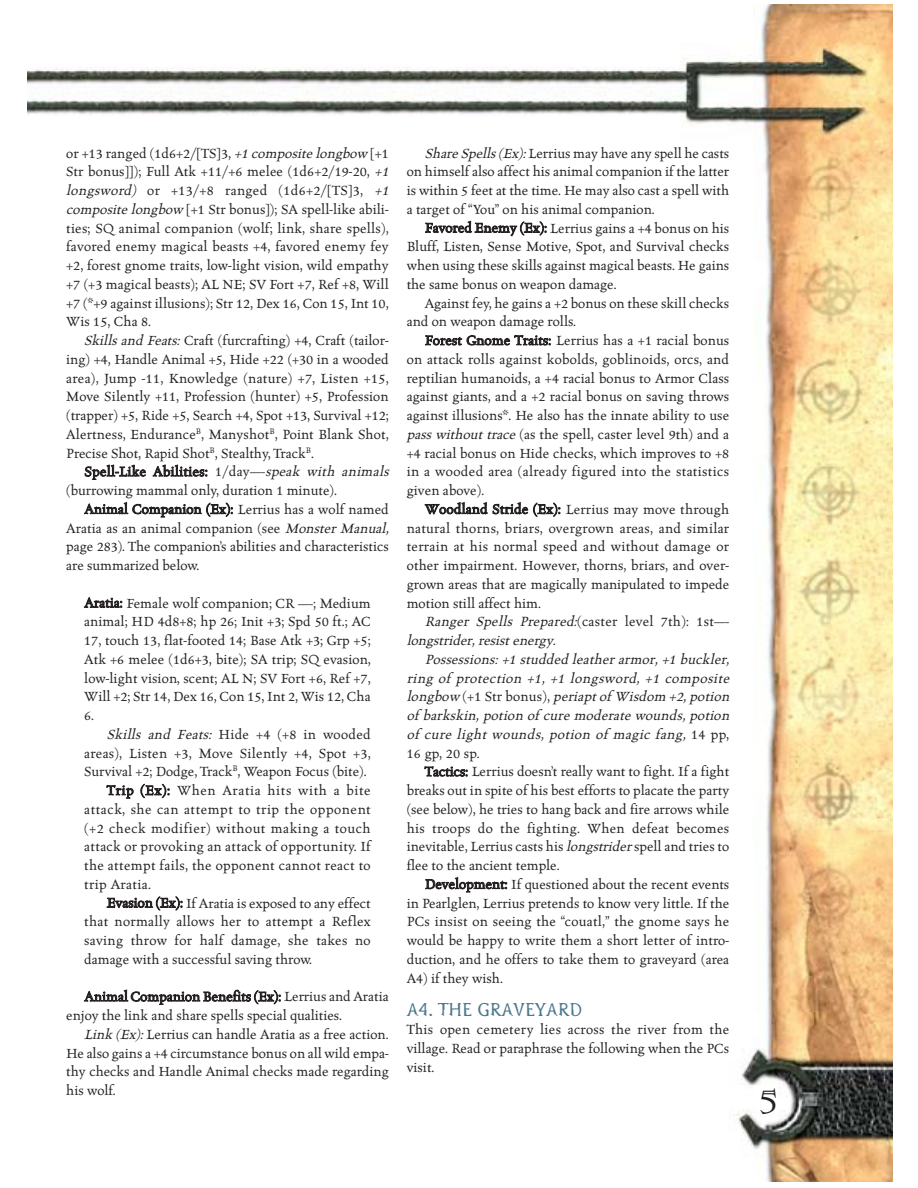
<style>
.page{position:relative;width:918px;height:1188px;background:#fff}
.page>*{position:absolute;margin:0;border:0;box-sizing:border-box;transform-origin:0 0}
.t1{font:34.5px "Alchemy Gold A24";color:#231f20}
.t2{font:18px "Pterra dactyl";color:#4c788b}
.t3{font:500 15px/18.8px "Celestia Antiqua";color:#231f20;text-align:justify}
.t4{font:italic 500 15px/18.8px "Celestia Antiqua";letter-spacing:.015em;color:#231f20}
.t5{font:500 15px "Celestia Antiqua";letter-spacing:.02em;color:#231f20}
.t6{font:500 15px "Celestia Antiqua";letter-spacing:.025em;color:#231f20}
.t7{font:500 15px "Celestia Antiqua";letter-spacing:.035em;color:#231f20}
.t8{font:500 15px "Celestia Antiqua";letter-spacing:.04em;color:#231f20}
.s1{font-style:italic}
.s2{font-style:normal}
</style>
<div class="page">
<img style="left:27px;top:4px;width:865px;height:1178px">
<p class="t3" style="left:66px;top:145px;width:327px;text-align:left">or +13 ranged (1d6+2/[TS]3, <span class="s1">+1 composite longbow</span>[+1<br>Str bonus]]); Full Atk +11/+6 melee (1d6+2/19-20, <span class="s1">+1 longsword)</span> or +13/+8 ranged (1d6+2/[TS]3, <span class="s1">+1 composite longbow</span>[+1 Str bonus]); SA spell-like abili&shy;ties; SQ animal companion (wolf; link, share spells), favored enemy magical beasts +4, favored enemy fey +2, forest gnome traits, low-light vision, wild empathy +7 (+3 magical beasts); AL NE; SV Fort +7, Ref +8, Will +7 (*+9 against illusions); Str 12, Dex 16, Con 15, Int 10, Wis 15, Cha 8.</p>
<p class="t3" style="left:66px;top:332px;width:324px;text-indent:18px"><span class="s1">Skills and Feats:</span> Craft (furcrafting) +4, Craft (tailor&shy;ing) +4, Handle Animal +5, Hide +22 (+30 in a wooded area), Jump -11, Knowledge (nature) +7, Listen +15, Move Silently +11, Profession (hunter) +5, Profession (trapper) +5, Ride +5, Search +4, Spot +13, Survival +12; Alertness, Endurance<sup>B</sup>, Manyshot<sup>B</sup>, Point Blank Shot, Precise Shot, Rapid Shot<sup>B</sup>, Stealthy, Track<sup>B</sup>.</p>
<p class="t3" style="left:66px;top:463px;width:327px;text-indent:18px">Spell-Like Abilities: 1/day—<span class="s1">speak with animals </span>(burrowing mammal only, duration 1 minute).</p>
<p class="t3" style="left:66px;top:501px;width:327px;text-align:left;text-indent:18px">Animal Companion (Ex): Lerrius has a wolf named Aratia as an animal companion (see <span class="s1">Monster Manual, </span>page 283). The companion’s abilities and characteristics are summarized below.</p>
<p class="t3" style="left:84px;top:595px;width:288px">Aratia: Female wolf companion; CR —; Medium animal; HD 4d8+8; hp 26; Init +3; Spd 50 ft.; AC 17, touch 13, flat-footed 14; Base Atk +3; Grp +5; Atk +6 melee (1d6+3, bite); SA trip; SQ evasion, low-light vision, scent; AL N; SV Fort +6, Ref +7, Will +2; Str 14, Dex 16, Con 15, Int 2, Wis 12, Cha 6.</p>
<p class="t5" style="left:107px;top:728px;width:266px"><span class="s1">Skills and Feats:</span> Hide +4 (+8 in wooded</p>
<p class="t5" style="left:84px;top:747px;width:288px">areas), Listen +3, Move Silently +4, Spot +3,</p>
<p class="t3" style="left:84px;top:763px;width:284px">Survival +2; Dodge, Track<sup>B</sup>, Weapon Focus (bite).</p>
<p class="t8" style="left:107px;top:784px;width:265px">Trip (Ex): When Aratia hits with a bite</p>
<p class="t7" style="left:84px;top:803px;width:288px">attack, she can attempt to trip the opponent</p>
<p class="t7" style="left:84px;top:822px;width:288px">(+2 check modifier) without making a touch</p>
<p class="t6" style="left:84px;top:841px;width:288px">attack or provoking an attack of opportunity. If</p>
<p class="t6" style="left:84px;top:859px;width:288px">the attempt fails, the opponent cannot react to</p>
<p class="t6" style="left:84px;top:878px;width:68px">trip Aratia.</p>
<p class="t3" style="left:107px;top:895px;width:265px">Evasion (Ex): If Aratia is exposed to any effect</p>
<p class="t5" style="left:84px;top:916px;width:288px">that normally allows her to attempt a Reflex</p>
<p class="t5" style="left:84px;top:934px;width:288px">saving throw for half damage, she takes no</p>
<p class="t3" style="left:84px;top:951px;width:230px">damage with a successful saving throw.</p>
<p class="t3" style="left:66px;top:988px;width:324px;text-indent:18px">Animal Companion Benefits (Ex): Lerrius and Aratia enjoy the link and share spells special qualities.</p>
<p class="t3" style="left:66px;top:1026px;width:324px;text-indent:18px"><span class="s1">Link (Ex):</span>Lerrius can handle Aratia as a free action.<br>He also gains a +4 circumstance bonus on all wild empa&shy;thy checks and Handle Animal checks made regarding his wolf.</p>
<p class="t3" style="left:407px;top:145px;width:324px;text-indent:18px"><span class="s1">Share Spells(Ex):</span>Lerrius may have any spell he casts on himself also affect his animal companion if the latter is within 5 feet at the time. He may also cast a spell with a target of “You” on his animal companion.</p>
<p class="t3" style="left:407px;top:220px;width:324px;text-indent:18px">Favored Enemy (Ex): Lerrius gains a +4 bonus on his Bluff, Listen, Sense Motive, Spot, and Survival checks when using these skills against magical beasts. He gains the same bonus on weapon damage.</p>
<p class="t3" style="left:407px;top:295px;width:324px;text-indent:18px">Against fey, he gains a +2 bonus on these skill checks and on weapon damage rolls.</p>
<p class="t3" style="left:407px;top:332px;width:324px;text-indent:18px">Forest Gnome Traits: Lerrius has a +1 racial bonus on attack rolls against kobolds, goblinoids, orcs, and reptilian humanoids, a +4 racial bonus to Armor Class against giants, and a +2 racial bonus on saving throws against illusions*. He also has the innate ability to use <span class="s1">pass without trace</span>(as the spell, caster level 9th) and a +4 racial bonus on Hide checks, which improves to +8 in a wooded area (already figured into the statistics given above).</p>
<p class="t3" style="left:407px;top:501px;width:324px;text-indent:18px">Woodland Stride (Ex): Lerrius may move through natural thorns, briars, overgrown areas, and similar terrain at his normal speed and without damage or other impairment. However, thorns, briars, and over&shy;grown areas that are magically manipulated to impede motion still affect him.</p>
<p class="t4" style="left:407px;top:613px;width:324px;text-indent:18px">Ranger Spells Prepared:<span class="s2">(caster level 7th): 1st— </span>longstrider,resistenergy.</p>
<p class="t4" style="left:407px;top:651px;width:327px;text-indent:18px">Possessions: +1 studded leather armor, +1 buckler, ring of protection +1, +1 longsword, +1 composite longbow <span class="s2">( + 1 S t r b o n u s ) ,</span> periaptof Wisdom +2,potion of barkskin, potion of cure moderate wounds, potion of cure light wounds, potion of magic fang, <span class="s2">1 4 p p , 16 gp, 20 sp.</span></p>
<p class="t3" style="left:407px;top:763px;width:324px;text-indent:18px">Tactics: Lerrius doesn’t really want to fight. If a fight breaks out in spite of his best efforts to placate the party (see below), he tries to hang back and fire arrows while his troops do the fighting. When defeat becomes inevitable, Lerrius casts his <span class="s1">longstrider</span>spell and tries to flee to the ancient temple.</p>
<p class="t3" style="left:407px;top:876px;width:324px;text-indent:18px">Development: If questioned about the recent events in Pearlglen, Lerrius pretends to know very little. If the PCs insist on seeing the “couatl,” the gnome says he would be happy to write them a short letter of intro&shy;duction, and he offers to take them to graveyard (area A4) if they wish.</p>
<p class="t2" style="left:407px;top:1003px;width:177px">A4. THE GRAVEYARD</p>
<p class="t3" style="left:407px;top:1021px;width:324px">This open cemetery lies across the river from the village. Read or paraphrase the following when the PCs visit.</p>
<h1 class="t1" style="left:758px;top:1080px;width:22px">5</h1>
</div>
